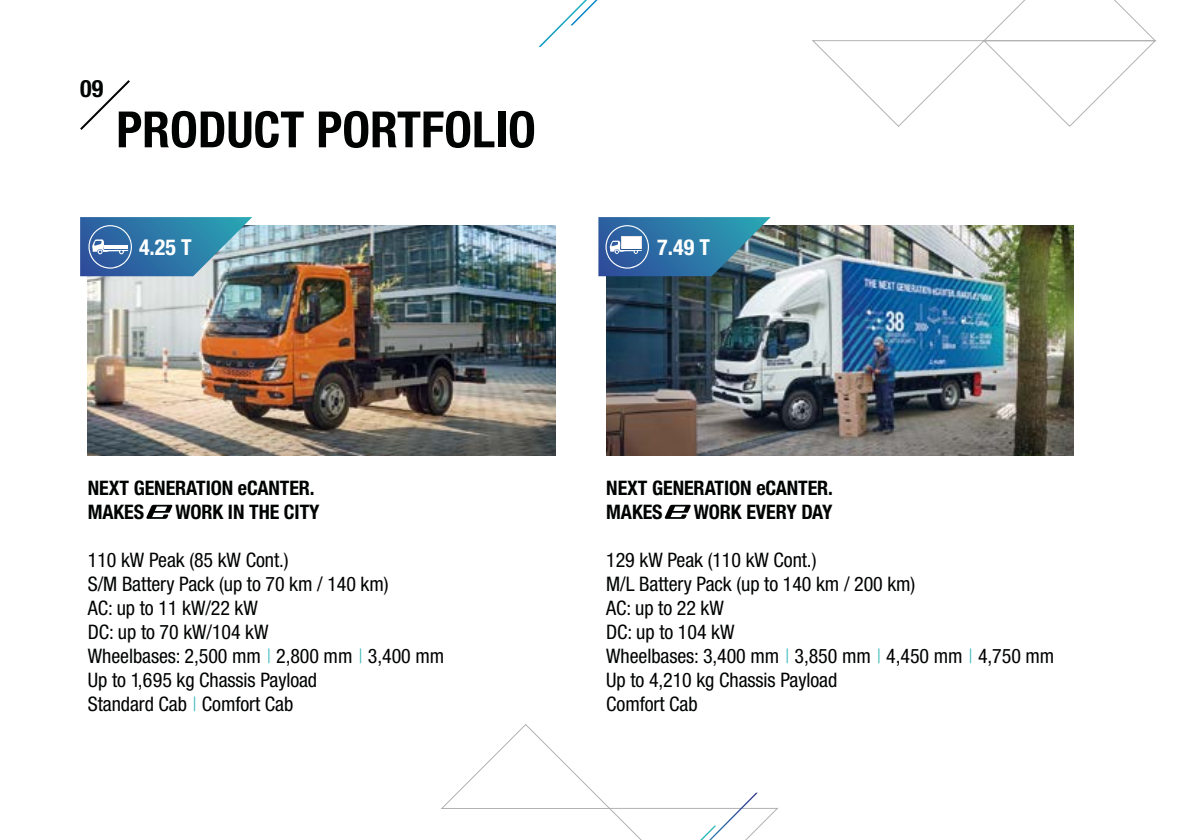
<style>
.page{position:relative;width:1191px;height:840px;background:#fff}
.page>*{position:absolute;margin:0;border:0;box-sizing:border-box;transform-origin:0 0}
.t1{font:700 condensed 50px "Helvetica Neue LT Std";color:#010202}
.t2{font:700 condensed 24px "Helvetica Neue LT Std";color:#010202}
.t3{font:700 condensed 22px "Helvetica Neue LT Std";color:#fff}
.t4{font:condensed 20px/24px "Helvetica Neue LT Std";letter-spacing:-.005em;color:#010202}
.t5{font:700 condensed 20px/24px "Helvetica Neue LT Std";letter-spacing:-.005em;color:#010202}
.s1{font-weight:300;color:#36b7b7}
</style>
<div class="page">
<img style="left:606px;top:225px;width:468px;height:230px">
<svg style="left:80px;top:80px;width:50px;height:50px"></svg>
<svg style="left:146px;top:504px;width:27px;height:14px"></svg>
<svg style="left:664px;top:504px;width:27px;height:14px"></svg>
<img style="left:88px;top:225px;width:468px;height:230px">
<svg style="left:598px;top:217px;width:172px;height:59px;background:#417da5"></svg>
<svg style="left:80px;top:217px;width:172px;height:59px;background:#4784ad"></svg>
<hr style="left:105px;top:245px;width:23px;height:4px;background:#fff">
<svg style="left:812px;top:0;width:343px;height:127px"></svg>
<svg style="left:441px;top:724px;width:337px;height:115px"></svg>
<svg style="left:700px;top:792px;width:58px;height:47px"></svg>
<svg style="left:538px;top:0;width:59px;height:47px"></svg>
<p class="t2" style="left:80px;top:74px;width:25px">09</p>
<h1 class="t1" style="left:116px;top:99px;width:421px">PRODUCT PORTFOLIO</h1>
<p class="t3" style="left:139px;top:233px;width:54px">4.25 T</p>
<p class="t3" style="left:657px;top:233px;width:54px">7.49 T</p>
<p class="t5" style="left:88px;top:475px;width:228px">NEXT GENERATION eCANTER.<br>MAKES</p>
<p class="t5" style="left:175px;top:499px;width:146px">WORK IN THE CITY</p>
<p class="t4" style="left:88px;top:547px;width:358px">110 kW Peak (85 kW Cont.)<br>S/M Battery Pack (up to 70 km / 140 km)<br>AC: up to 11 kW/22 kW<br>DC: up to 70 kW/104 kW<br>Wheelbases: 2,500 mm <span class="s1">|</span> 2,800 mm <span class="s1">|</span> 3,400 mm<br>Up to 1,695 kg Chassis Payload<br>Standard Cab <span class="s1">|</span> Comfort Cab</p>
<p class="t5" style="left:606px;top:475px;width:228px">NEXT GENERATION eCANTER.<br>MAKES</p>
<p class="t5" style="left:694px;top:499px;width:140px">WORK EVERY DAY</p>
<p class="t4" style="left:606px;top:547px;width:449px">129 kW Peak (110 kW Cont.)<br>M/L Battery Pack (up to 140 km / 200 km)<br>AC: up to 22 kW<br>DC: up to 104 kW<br>Wheelbases: 3,400 mm <span class="s1">|</span> 3,850 mm <span class="s1">|</span> 4,450 mm <span class="s1">|</span> 4,750 mm<br>Up to 4,210 kg Chassis Payload<br>Comfort Cab</p>
</div>
